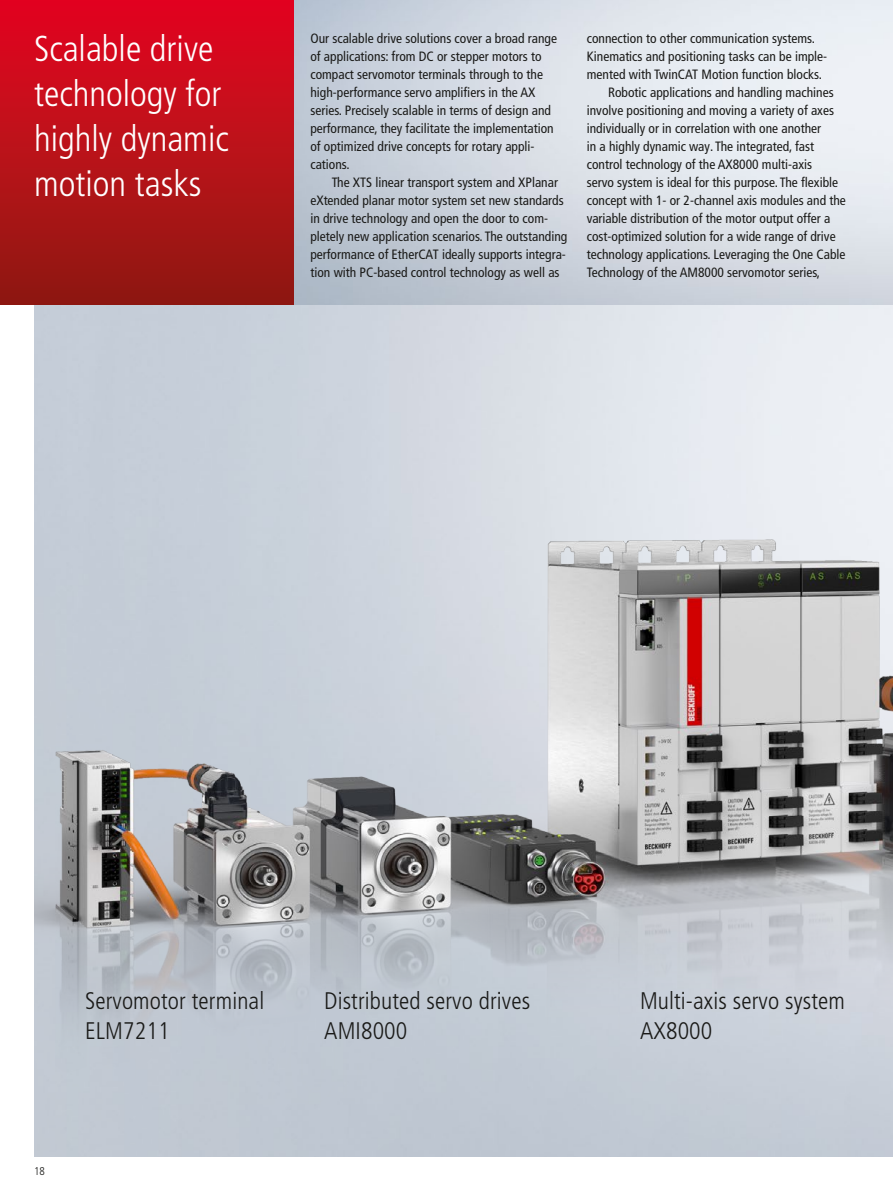
<style>
.page{position:relative;width:893px;height:1191px;background:#fff}
.page>*{position:absolute;margin:0;border:0;box-sizing:border-box;transform-origin:0 0}
.t1{font:300 condensed 36px/45px "Frutiger LT Pro";color:#fff}
.t2{font:300 condensed 24px/30px "Frutiger LT Pro";letter-spacing:.005em;color:#1a1a18}
.t3{font:condensed 13.5px/18px "Frutiger LT Pro";color:#1a1a18}
.t4{font:300 condensed 11.25px "Frutiger LT Pro";color:#1a1a18}
</style>
<div class="page">
<img style="left:34px;top:304px;width:859px;height:853px">
<img style="left:293px;top:0;width:600px;height:304px">
<div style="left:0;top:0;width:293px;height:304px;background:linear-gradient(to bottom,#e50520,#8f1a12)"></div>
<h1 class="t1" style="left:34px;top:26px;width:196px">Scalable drive technology for highly dynamic motion tasks</h1>
<p class="t3" style="left:310px;top:29px;width:248px">Our scalable drive solutions cover a broad range of applications: from DC or stepper motors to compact servomotor terminals through to the high-performance servo amplifiers in the AX series. Precisely scalable in terms of design and performance, they facilitate the implementation of optimized drive concepts for rotary appli&shy;cations.</p>
<p class="t3" style="left:310px;top:173px;width:258px;text-indent:21px">The XTS linear transport system and XPlanar eXtended planar motor system set new standards in drive technology and open the door to com&shy;pletely new application scenarios. The outstanding performance of EtherCAT ideally supports integra&shy;tion with PC-based control technology as well as</p>
<p class="t3" style="left:587px;top:29px;width:230px">connection to other communication systems.</p>
<p class="t3" style="left:587px;top:47px;width:242px">Kinematics and positioning tasks can be imple-</p>
<p class="t3" style="left:587px;top:65px;width:237px">mented with TwinCAT Motion function blocks.</p>
<p class="t3" style="left:608px;top:83px;width:227px">Robotic applications and handling machines</p>
<p class="t3" style="left:587px;top:101px;width:249px">involve positioning and moving a variety of axes</p>
<p class="t3" style="left:587px;top:119px;width:236px">individually or in correlation with one another</p>
<p class="t3" style="left:587px;top:137px;width:229px">in a highly dynamic way. The integrated, fast</p>
<p class="t3" style="left:587px;top:155px;width:227px">control technology of the AX8000 multi-axis</p>
<p class="t3" style="left:587px;top:173px;width:253px">servo system is ideal for this purpose. The flexible</p>
<p class="t3" style="left:587px;top:191px;width:261px">concept with 1- or 2-channel axis modules and the</p>
<p class="t3" style="left:587px;top:209px;width:245px">variable distribution of the motor output offer a</p>
<p class="t3" style="left:587px;top:227px;width:250px">cost-optimized solution for a wide range of drive</p>
<p class="t3" style="left:587px;top:245px;width:260px">technology applications. Leveraging the One Cable</p>
<p class="t3" style="left:587px;top:263px;width:235px">Technology of the AM8000 servomotor series,</p>
<h2 class="t2" style="left:85px;top:986px;width:181px">Servomotor terminal<br>ELM7211</h2>
<h2 class="t2" style="left:324px;top:986px;width:207px">Distributed servo drives<br>AMI8000</h2>
<h2 class="t2" style="left:640px;top:986px;width:206px">Multi-axis servo system<br>AX8000</h2>
<p class="t4" style="left:34px;top:1164px;width:13px">18</p>
</div>
